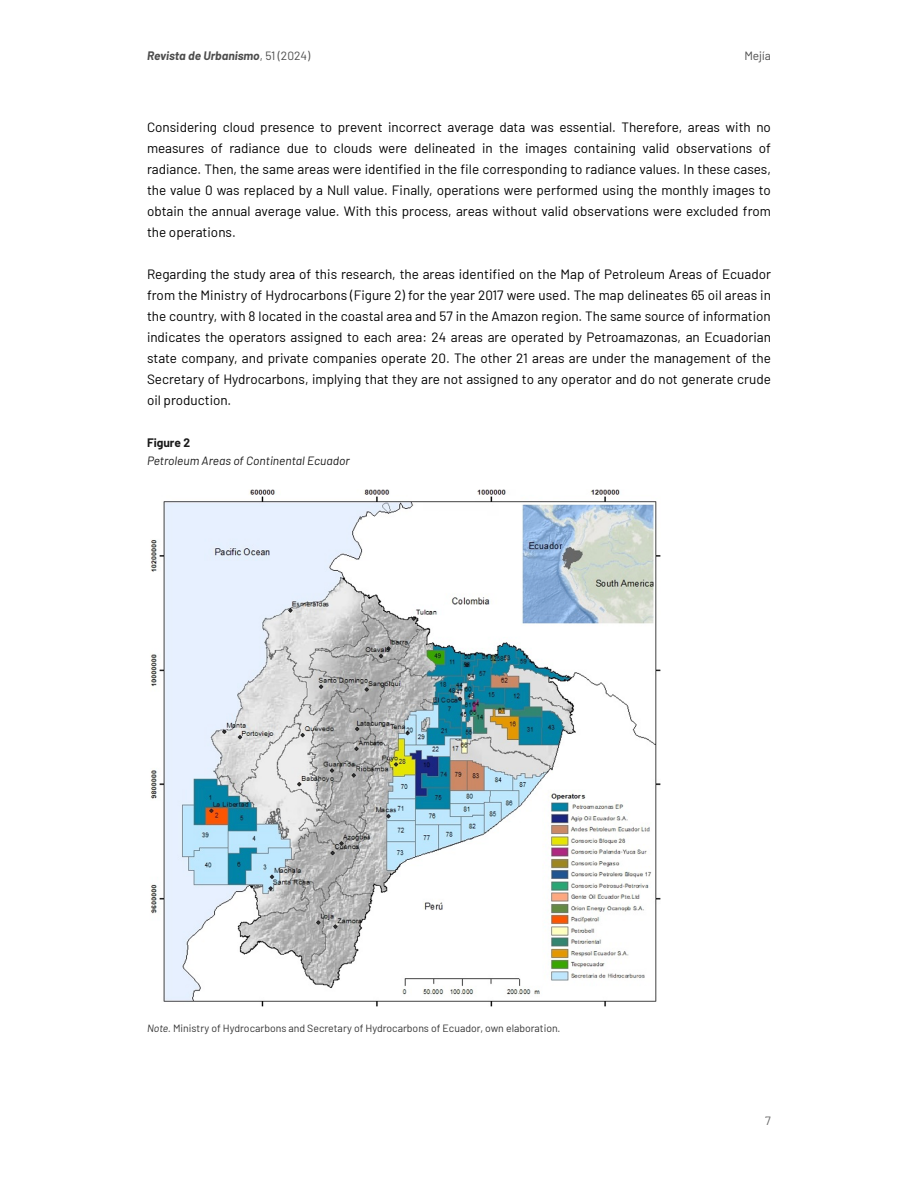
<style>
.page{position:relative;width:918px;height:1188px;background:#fff}
.page>*{position:absolute;margin:0;border:0;box-sizing:border-box;transform-origin:0 0}
.t1{font:13.5px/21px "Barlow";color:#000;text-align:justify}
.t2{font:italic 12px "Barlow";color:#1a1a1a}
.t3{font:italic 700 12px "Barlow";color:#4d4d4d}
.t4{font:700 12px "Barlow";color:#1a1a1a}
.t5{font:12px "Barlow";color:#4d4d4d}
.t6{font:12px "Barlow";color:#666}
.t7{font:10.5px "Barlow";color:#333}
.s1{font-weight:400;font-style:normal}
.s2{font-style:italic}
</style>
<div class="page">
<img style="left:150px;top:489px;width:511px;height:518px">
<p class="t3" style="left:147px;top:47px;width:165px">Revista de Urbanismo<span class="s1">, 51 (2024)</span></p>
<p class="t5" style="left:744px;top:47px;width:28px">Mejía</p>
<p class="t1" style="left:147px;top:116px;width:626px">Considering cloud presence to prevent incorrect average data was essential. Therefore, areas with no measures of radiance due to clouds were delineated in the images containing valid observations of radiance. Then, the same areas were identified in the file corresponding to radiance values. In these cases, the value 0 was replaced by a Null value. Finally, operations were performed using the monthly images to obtain the annual average value. With this process, areas without valid observations were excluded from the operations.</p>
<p class="t1" style="left:147px;top:263px;width:626px">Regarding the study area of this research, the areas identified on the Map of Petroleum Areas of Ecuador from the Ministry of Hydrocarbons (Figure 2) for the year 2017 were used. The map delineates 65 oil areas in the country, with 8 located in the coastal area and 57 in the Amazon region. The same source of information indicates the operators assigned to each area: 24 areas are operated by Petroamazonas, an Ecuadorian state company, and private companies operate 20. The other 21 areas are under the management of the Secretary of Hydrocarbons, implying that they are not assigned to any operator and do not generate crude oil production.</p>
<p class="t4" style="left:147px;top:434px;width:45px">Figure 2</p>
<p class="t2" style="left:147px;top:452px;width:204px">Petroleum Areas of Continental Ecuador</p>
<p class="t7" style="left:147px;top:1021px;width:415px"><span class="s2">Note.</span> Ministry of Hydrocarbons and Secretary of Hydrocarbons of Ecuador, own elaboration.</p>
<p class="t6" style="left:765px;top:1112px;width:7px">7</p>
</div>
